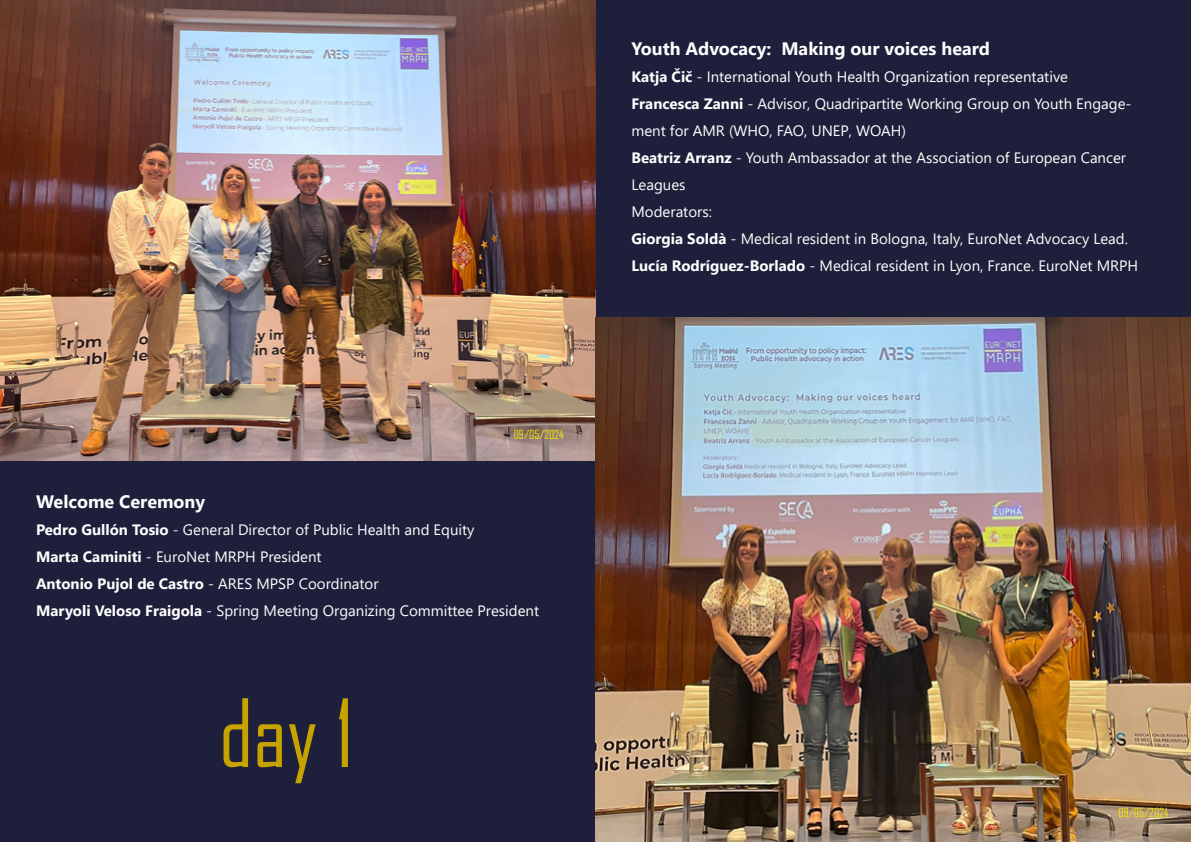
<style>
.page{position:relative;width:1191px;height:842px;background:#fff}
.page>*{position:absolute;margin:0;border:0;box-sizing:border-box;transform-origin:0 0}
.t1{font:90px "Agency FB";color:#c7a300}
.t2{font:700 18px "Segoe UI";color:#fff}
.t3{font:15px/27px "Segoe UI";color:#fff}
.t4{font:12px "Agency FB";color:#f2e600}
.s1{font-weight:700}
</style>
<div class="page">
<div style="left:0;top:0;width:1190px;height:842px;background:#1e1f3b"></div>
<img style="left:0;top:0;width:595px;height:461px">
<img style="left:595px;top:317px;width:596px;height:525px">
<p class="t4" style="left:514px;top:427px;width:51px">09/05/2024</p>
<p class="t2" style="left:36px;top:484px;width:171px">Welcome Ceremony</p>
<p class="t3" style="left:36px;top:515px;width:504px"><span class="s1">Pedro Gullón Tosio</span> - General Director of Public Health and Equity<br><span class="s1">Marta Caminiti</span> - EuroNet MRPH President<br><span class="s1">Antonio Pujol de Castro</span> - ARES MPSP Coordinator<br><span class="s1">Maryoli Veloso Fraigola</span> - Spring Meeting Organizing Committee President</p>
<h1 class="t1" style="left:219px;top:678px;width:136px">day 1</h1>
<p class="t2" style="left:631px;top:32px;width:360px">Youth Advocacy: Making our voices heard</p>
<p class="t3" style="left:631px;top:62px;width:508px"><span class="s1">Katja Čič</span> - International Youth Health Organization representative <span class="s1">Francesca Zanni</span> - Advisor, Quadripartite Working Group on Youth Engage&shy;ment for AMR (WHO, FAO, UNEP, WOAH)<br><span class="s1">Beatriz Arranz</span> - Youth Ambassador at the Association of European Cancer Leagues<br>Moderators:<br><span class="s1">Giorgia Soldà</span> - Medical resident in Bologna, Italy, EuroNet Advocacy Lead.<br><span class="s1">Lucía Rodríguez-Borlado</span> - Medical resident in Lyon, France. EuroNet MRPH</p>
<p class="t4" style="left:1118px;top:805px;width:51px">09/05/2024</p>
</div>
